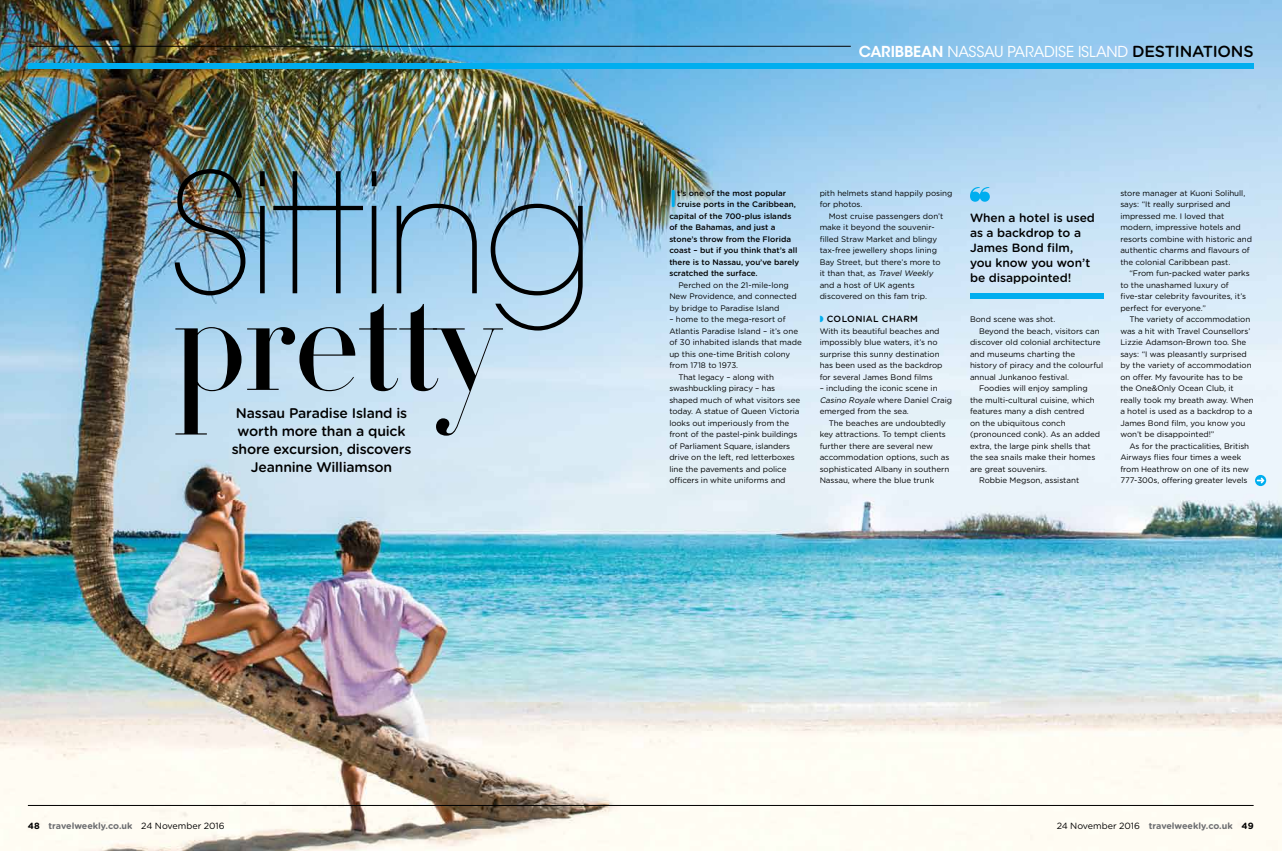
<style>
.page{position:relative;width:1282px;height:851px;background:#fff}
.page>*{position:absolute;margin:0;border:0;box-sizing:border-box;transform-origin:0 0}
.t1{font:200 164.8px "ITC Avant Garde Std";letter-spacing:-.035em;color:#000}
.t2{font:500 144.3px "Didot HTF 42";letter-spacing:-.02em;color:#000}
.t3{font:500 24.3px "Gotham Rounded";color:#00aeef}
.t4{font:15px "ITC Avant Garde Std";letter-spacing:-.01em;color:#fff}
.t5{font:500 14px/18px "Gotham Rounded";letter-spacing:-.02em;color:#000;text-align:center}
.t6{font:500 12px/15px "Gotham Rounded";letter-spacing:-.005em;color:#000}
.t7{font:700 9px "Gotham Rounded";letter-spacing:-.01em;color:#6d6e71}
.t8{font:500 9px "Gotham Rounded";letter-spacing:.03em;color:#000}
.t9{font:8px/11.5px "Gotham Rounded";letter-spacing:-.005em;color:#000}
.t10{font:500 8px "Gotham Rounded";color:#000}
.t11{font:500 8px "Gotham Rounded";letter-spacing:-.02em;color:#000}
.s1{font-weight:600}
.s2{font-family:"Gotham Rounded";font-weight:500;font-size:16px;color:#000}
.s3{font-style:italic}
.s4{color:#00aeef}
.s5{color:#000}
.s6{font-weight:400;color:#000}
</style>
<div class="page">
<img style="left:0;top:0;width:1281px;height:850px">
<hr style="left:28px;top:805px;width:1225px;height:1px;background:#000">
<div style="left:28px;top:63px;width:1225px;height:6px;background:#00aeef"></div>
<hr style="left:29px;top:46px;width:821px;height:1px;background:#000">
<div style="left:969px;top:294px;width:134px;height:5px;background:#00aeef"></div>
<svg style="left:969px;top:187px;width:20px;height:15px"></svg>
<svg style="left:1254px;top:475px;width:11px;height:11px"></svg>
<svg style="left:1256px;top:477px;width:8px;height:6px"></svg>
<h1 class="t1" style="left:167px;top:137px;width:429px">Sitting</h1>
<h2 class="t2" style="left:172px;top:252px;width:327px">pretty</h2>
<h3 class="t5" style="left:232px;top:403px;width:181px">Nassau Paradise Island is worth more than a quick shore excursion, discovers<br>Jeannine Williamson</h3>
<h3 class="t4" style="left:858px;top:43px;width:396px"><span class="s1">CARIBBEAN</span> NASSAU PARADISE ISLAND <span class="s2">destinations</span></h3>
<h3 class="t3" style="left:669px;top:181px;width:4px">I</h3>
<p class="t10" style="left:677px;top:187px;width:111px">t’s one of the most popular</p>
<p class="t10" style="left:677px;top:198px;width:120px">cruise ports in the Caribbean,</p>
<p class="t10" style="left:669px;top:210px;width:123px">capital of the 700-plus islands</p>
<p class="t10" style="left:669px;top:221px;width:108px">of the Bahamas, and just a</p>
<p class="t10" style="left:669px;top:233px;width:123px">stone’s throw from the Florida</p>
<p class="t10" style="left:669px;top:244px;width:129px">coast – but if you think that’s all</p>
<p class="t11" style="left:669px;top:256px;width:131px">there is to Nassau, you’ve barely</p>
<p class="t10" style="left:669px;top:267px;width:90px">scratched the surface.</p>
<p class="t9" style="left:669px;top:279px;width:129px;text-indent:9px">Perched on the 21-mile-long<br>New Providence, and connected by bridge to Paradise Island</p>
<p class="t9" style="left:669px;top:313px;width:118px">– home to the mega-resort of</p>
<p class="t9" style="left:669px;top:325px;width:130px">Atlantis Paradise Island – it’s one</p>
<p class="t9" style="left:669px;top:336px;width:134px">of 30 inhabited islands that made</p>
<p class="t9" style="left:669px;top:348px;width:122px">up this one-time British colony</p>
<p class="t9" style="left:669px;top:359px;width:70px">from 1718 to 1973.</p>
<p class="t9" style="left:678px;top:370px;width:97px">That legacy – along with</p>
<p class="t9" style="left:669px;top:382px;width:107px">swashbuckling piracy – has</p>
<p class="t9" style="left:669px;top:393px;width:132px">shaped much of what visitors see</p>
<p class="t9" style="left:669px;top:405px;width:132px">today. A statue of Queen Victoria</p>
<p class="t9" style="left:669px;top:416px;width:121px">looks out imperiously from the</p>
<p class="t9" style="left:669px;top:428px;width:130px">front of the pastel-pink buildings</p>
<p class="t9" style="left:669px;top:439px;width:122px">of Parliament Square, islanders</p>
<p class="t9" style="left:669px;top:451px;width:127px">drive on the left, red letterboxes</p>
<p class="t9" style="left:669px;top:462px;width:119px">line the pavements and police</p>
<p class="t9" style="left:669px;top:474px;width:118px">officers in white uniforms and</p>
<p class="t9" style="left:819px;top:187px;width:134px">pith helmets stand happily posing for photos.</p>
<p class="t9" style="left:819px;top:210px;width:125px;text-indent:9px">Most cruise passengers don’t make it beyond the souvenir&shy;filled Straw Market and blingy tax-free jewellery shops lining<br>Bay Street, but there’s more to i t t h a n t h a t , a s <span class="s3">Travel Weekly </span>and a host of UK agents discovered on this fam trip.</p>
<p class="t8" style="left:819px;top:312px;width:35px"><span class="s4">◗</span> COLONIA</p>
<p class="t8" style="left:873px;top:312px;width:46px">L CHARM</p>
<p class="t9" style="left:819px;top:325px;width:124px">With its beautiful beaches and impossibly blue waters, it’s no surprise this sunny destination has been used as the backdrop for several James Bond films</p>
<p class="t9" style="left:819px;top:382px;width:134px">– including the iconic scene in<br><span class="s3">Casino Royale</span> where Daniel Craig emerged from the sea.</p>
<p class="t9" style="left:819px;top:417px;width:131px;text-indent:9px">The beaches are undoubtedly key attractions. To tempt clients further there are several new accommodation options, such as sophisticated Albany in southern<br>Nassau, where the blue trunk</p>
<h3 class="t6" style="left:969px;top:209px;width:126px">When a hotel is used as a backdrop to a<br>James Bond film, you know you won’t be disappointed!</h3>
<p class="t9" style="left:969px;top:313px;width:87px">Bond scene was shot.</p>
<p class="t9" style="left:978px;top:325px;width:122px">Beyond the beach, visitors can</p>
<p class="t9" style="left:969px;top:336px;width:132px">discover old colonial architecture</p>
<p class="t9" style="left:969px;top:348px;width:107px">and museums charting the</p>
<p class="t9" style="left:969px;top:359px;width:135px">history of piracy and the colourful</p>
<p class="t9" style="left:969px;top:371px;width:101px">annual Junkanoo festival.</p>
<p class="t9" style="left:978px;top:382px;width:110px">Foodies will enjoy sampling</p>
<p class="t9" style="left:969px;top:394px;width:126px">the multi-cultural cuisine, which</p>
<p class="t9" style="left:969px;top:405px;width:116px">features many a dish centred</p>
<p class="t9" style="left:969px;top:416px;width:97px">on the ubiquitous conch</p>
<p class="t9" style="left:969px;top:428px;width:132px">(pronounced conk). As an added</p>
<p class="t9" style="left:969px;top:439px;width:122px">extra, the large pink shells that</p>
<p class="t9" style="left:969px;top:451px;width:127px">the sea snails make their homes</p>
<p class="t9" style="left:969px;top:462px;width:79px">are great souvenirs.</p>
<p class="t9" style="left:978px;top:474px;width:102px">Robbie Megson, assistant</p>
<p class="t9" style="left:1120px;top:186px;width:133px">store manager at Kuoni Solihull, says: “It really surprised and impressed me. I loved that modern, impressive hotels and resorts combine with historic and authentic charms and flavours of the colonial Caribbean past.</p>
<p class="t9" style="left:1120px;top:267px;width:131px;text-indent:9px">“From fun-packed water parks to the unashamed luxury of five-star celebrity favourites, it’s perfect for everyone.”</p>
<p class="t9" style="left:1120px;top:313px;width:135px;text-indent:9px">The variety of accommodation was a hit with Travel Counsellors’<br>Lizzie Adamson-Brown too. She says: “I was pleasantly surprised by the variety of accommodation on offer. My favourite has to be the One&amp;Only Ocean Club, it really took my breath away. When a hotel is used as a backdrop to a<br>James Bond film, you know you won’t be disappointed!”</p>
<p class="t9" style="left:1120px;top:439px;width:130px;text-indent:9px">As for the practicalities, British<br>Airways flies four times a week from Heathrow on one of its new<br>777-300s, offering greater levels</p>
<p class="t7" style="left:28px;top:818px;width:198px"><span class="s5">48</span> travelweekly.co.uk <span class="s6">24 November 2016</span></p>
<p class="t7" style="left:1056px;top:818px;width:198px"><span class="s6">24 November 2016</span> travelweekly.co.uk <span class="s5">49</span></p>
</div>
